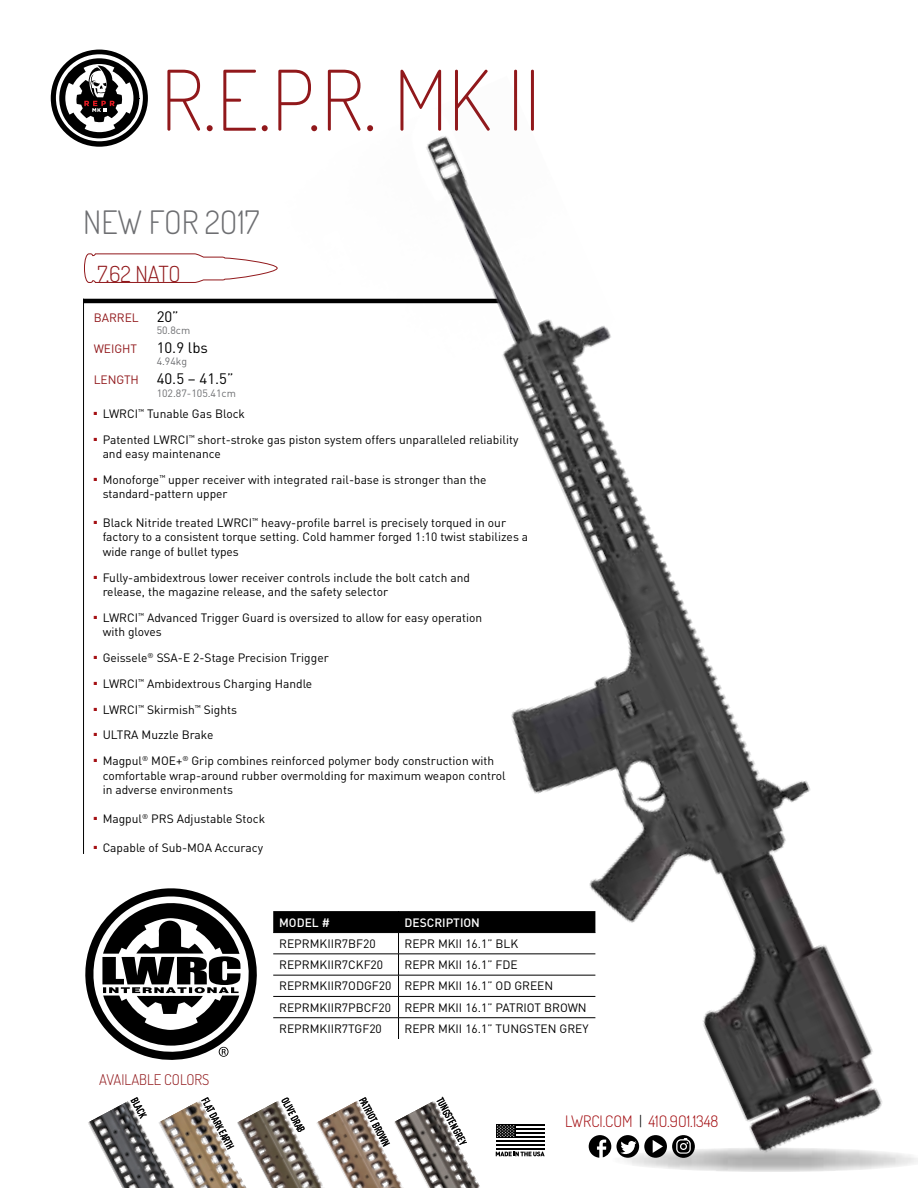
<style>
.page{position:relative;width:918px;height:1188px;background:#fff}
.page>*{position:absolute;margin:0;border:0;box-sizing:border-box;transform-origin:0 0}
.t1{font:200 83.4px "Dosis";color:#91181b}
.t2{font:300 32.4px "Dosis";color:#6d6e71}
.t3{font:300 22.2px "Dosis";letter-spacing:-.01em;color:#91181b}
.t4{font:300 15.9px "Dosis";color:#a30d11}
.t5{font:15px "DIN";color:#000}
.t6{font:300 14.85px "Dosis";color:#91181b}
.t7{font:12px/14.4px "DIN";color:#000}
.t8{font:500 12px "DIN";color:#fff}
.t9{font:12px "DIN";color:#91181b}
.t10{font:10.5px "DIN";color:#6d6e71}
.t11{font:500 condensed 10.35px "DINOT";color:#000}
.s1{font-size:15px;color:#000}
.s2{font-size:12px;color:#91181b}
.s3{color:#000}
</style>
<div class="page">
<hr style="left:83px;top:299px;width:430px;height:4px;background:#000">
<svg style="left:84px;top:253px;width:168px;height:30px"></svg>
<svg style="left:51px;top:50px;width:97px;height:97px"></svg>
<hr style="left:83px;top:299px;width:1px;height:555px;background:#000">
<svg style="left:85px;top:888px;width:167px;height:172px"></svg>
<img style="left:88px;top:1101px;width:70px;height:87px">
<img style="left:158px;top:1101px;width:78px;height:87px">
<img style="left:236px;top:1114px;width:16px;height:74px">
<img style="left:252px;top:136px;width:666px;height:1052px">
<h1 class="t1" style="left:161px;top:45px;width:382px">R.E.P.R. MK II</h1>
<h2 class="t2" style="left:83px;top:201px;width:178px">NEW FOR 2O17</h2>
<h3 class="t3" style="left:98px;top:260px;width:85px">7.62 NATO</h3>
<p class="t9" style="left:94px;top:310px;width:87px">BARREL <span class="s1">20”</span></p>
<p class="t10" style="left:157px;top:324px;width:35px">50.8cm</p>
<p class="t9" style="left:94px;top:341px;width:45px">WEIGHT</p>
<p class="t5" style="left:157px;top:338px;width:53px">10.9 lbs</p>
<p class="t10" style="left:157px;top:355px;width:32px">4.94kg</p>
<p class="t5" style="left:94px;top:369px;width:141px"><span class="s2">LENGTH</span> 40.5 – 41.5”</p>
<p class="t10" style="left:157px;top:386px;width:81px">102.87-105.41cm</p>
<p class="t7" style="left:94px;top:406px;width:153px"><sup>■</sup> LWRCI<sup>™</sup> Tunable Gas Block</p>
<p class="t7" style="left:103px;top:432px;width:417px;text-indent:-9px"><sup>■</sup> Patented LWRCI<sup>™</sup> short-stroke gas piston system offers unparalleled reliability and easy maintenance</p>
<p class="t7" style="left:103px;top:472px;width:385px;text-indent:-9px"><sup>■</sup> Monoforge<sup>™</sup> upper receiver with integrated rail-base is stronger than the standard-pattern upper</p>
<p class="t7" style="left:103px;top:515px;width:427px;text-indent:-9px"><sup>■</sup> Black Nitride treated LWRCI<sup>™</sup> heavy-profile barrel is precisely torqued in our factory to a consistent torque setting. Cold hammer forged 1:10 twist stabilizes a wide range of bullet types</p>
<p class="t7" style="left:103px;top:570px;width:369px;text-indent:-9px"><sup>■</sup> Fully-ambidextrous lower receiver controls include the bolt catch and release, the magazine release, and the safety selector</p>
<p class="t7" style="left:103px;top:610px;width:381px;text-indent:-9px"><sup>■</sup> LWRCI<sup>™</sup> Advanced Trigger Guard is oversized to allow for easy operation with gloves</p>
<p class="t7" style="left:94px;top:650px;width:237px"><sup>■</sup> Geissele<sup>®</sup> SSA-E 2-Stage Precision Trigger</p>
<p class="t7" style="left:94px;top:676px;width:220px"><sup>■</sup> LWRCI<sup>™</sup> Ambidextrous Charging Handle</p>
<p class="t7" style="left:94px;top:702px;width:145px"><sup>■</sup> LWRCI<sup>™</sup> Skirmish<sup>™</sup> Sights</p>
<p class="t7" style="left:94px;top:728px;width:121px"><sup>■</sup> ULTRA Muzzle Brake</p>
<p class="t7" style="left:103px;top:753px;width:404px;text-indent:-9px"><sup>■</sup> Magpul<sup>®</sup> MOE+<sup>®</sup> Grip combines reinforced polymer body construction with comfortable wrap-around rubber overmolding for maximum weapon control in adverse environments</p>
<p class="t7" style="left:94px;top:811px;width:173px"><sup>■</sup> Magpul<sup>®</sup> PRS Adjustable Stock</p>
<p class="t7" style="left:94px;top:840px;width:171px"><sup>■</sup> Capable of Sub-MOA Accuracy</p>
<p class="t8" style="left:279px;top:915px;width:52px">MODEL #</p>
<p class="t8" style="left:405px;top:915px;width:77px">DESCRIPTION</p>
<p class="t7" style="left:279px;top:936px;width:98px">REPRMKIIR7BF20</p>
<p class="t7" style="left:405px;top:936px;width:115px">REPR MKII 16.1” BLK</p>
<p class="t7" style="left:279px;top:957px;width:105px">REPRMKIIR7CKF20</p>
<p class="t7" style="left:279px;top:954px;width:309px;line-height:21.3px;text-indent:125px">REPR MKII 16.1” FDE<br>REPRMKIIR7ODGF20 REPR MKII 16.1” OD GREEN<br>REPRMKIIR7PBCF20 REPR MKII 16.1” PATRIOT BROWN<br>REPRMKIIR7TGF20</p>
<p class="t7" style="left:405px;top:1021px;width:186px">REPR MKII 16.1” TUNGSTEN GREY</p>
<p class="t6" style="left:99px;top:1070px;width:112px">AVAILABLE COLORS</p>
<p class="t11" style="left:139px;top:1095px;width:23px;rotate:62deg">BLACK</p>
<p class="t11" style="left:210px;top:1095px;width:59px;rotate:62deg">FLAT DARK EARTH</p>
<p class="t11" style="left:290px;top:1095px;width:39px;rotate:62deg">OLIVE DRAB</p>
<p class="t11" style="left:368px;top:1095px;width:55px;rotate:62deg">PATRIOT BROWN</p>
<p class="t11" style="left:445px;top:1095px;width:54px;rotate:62deg">TUNGSTEN GREY</p>
<h3 class="t4" style="left:565px;top:1110px;width:155px">LWRCI.COM <span class="s3">|</span> 41O.9O1.1348</h3>
</div>
